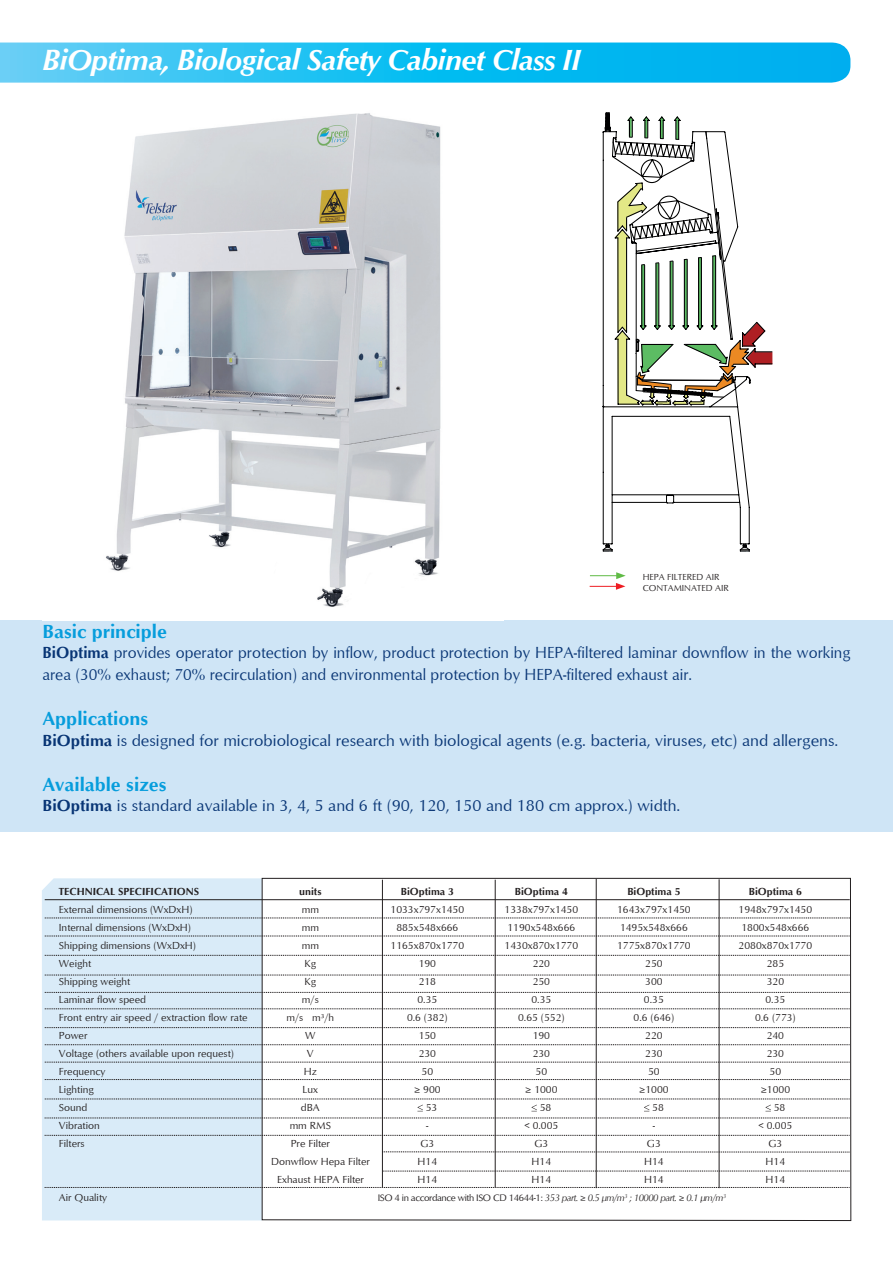
<style>
.page{position:relative;width:893px;height:1263px;background:#fff}
.page>*{position:absolute;margin:0;border:0;box-sizing:border-box;transform-origin:0 0}
.t1{font:italic 700 30px "Optimum";letter-spacing:-.025em;color:#fff}
.t2{font:700 19.5px "Optimum";color:#069ddc}
.t3{font:16.5px/21.6px "Optimum";color:#083575;scale:.95 1}
.t4{font:16.5px "Optimum";color:#083575}
.t5{font:10.5px "Optimum";color:#231f20}
.t6{font:700 10.5px "Optimum";color:#231f20}
.t7{font:9.75px "Optimum";letter-spacing:-.04em;color:#231f20}
.t8{font:9px/10.5px "Optimum";letter-spacing:-.005em;color:#231f20}
.s1{font-weight:700}
.s2{font-family:"Myriad Pro"}
.s3{font-style:italic}
</style>
<div class="page">
<svg style="left:0;top:43px;width:850px;height:40px;background:#1ebef1"></svg>
<div style="left:42px;top:878px;width:219px;height:342px;background:#d9ebf8"></div>
<div style="left:0;top:620px;width:893px;height:212px;background:#cfe5f6"></div>
<svg style="left:590px;top:572px;width:36px;height:18px"></svg>
<img style="left:106px;top:113px;width:335px;height:494px">
<svg style="left:261px;top:877px;width:591px;height:344px"></svg>
<svg style="left:45px;top:1187px;width:805px;height:1px"></svg>
<hr style="left:382px;top:880px;width:1px;height:307px;background:#231f20">
<svg style="left:45px;top:918px;width:806px;height:1px"></svg>
<hr style="left:45px;top:899px;width:805px;height:1px;background:#231f20">
<svg style="left:45px;top:992px;width:805px;height:1px"></svg>
<svg style="left:45px;top:975px;width:805px;height:1px"></svg>
<svg style="left:45px;top:955px;width:805px;height:1px"></svg>
<svg style="left:45px;top:936px;width:805px;height:1px"></svg>
<svg style="left:45px;top:1008px;width:805px;height:1px"></svg>
<svg style="left:45px;top:1027px;width:805px;height:1px"></svg>
<svg style="left:45px;top:1044px;width:805px;height:1px"></svg>
<svg style="left:45px;top:1062px;width:805px;height:1px"></svg>
<svg style="left:45px;top:1079px;width:805px;height:1px"></svg>
<svg style="left:45px;top:1118px;width:805px;height:1px"></svg>
<svg style="left:45px;top:1135px;width:805px;height:1px"></svg>
<svg style="left:383px;top:1151px;width:467px;height:1px"></svg>
<svg style="left:383px;top:1171px;width:467px;height:1px"></svg>
<hr style="left:495px;top:880px;width:1px;height:307px;background:#231f20">
<svg style="left:45px;top:1099px;width:805px;height:12px"></svg>
<hr style="left:596px;top:879px;width:1px;height:309px;background:#231f20">
<hr style="left:719px;top:879px;width:1px;height:309px;background:#231f20">
<svg style="left:602px;top:112px;width:148px;height:440px"></svg>
<svg style="left:602px;top:115px;width:171px;height:293px"></svg>
<h1 class="t1" style="left:43px;top:43px;width:540px">BiOptima, Biological Safety Cabinet Class II</h1>
<p class="t8" style="left:643px;top:572px;width:88px">HEPA FILTERED AIR<br>CONTAMINATED AIR</p>
<h2 class="t2" style="left:43px;top:620px;width:126px">Basic principle</h2>
<h3 class="t3" style="left:43px;top:641px;width:852px"><span class="s1">BiOptima</span> provides operator protection by inflow, product protection by HEPA-filtered laminar downflow in the working area (30% exhaust; 70% recirculation) and environmental protection by HEPA-filtered exhaust air.</h3>
<h2 class="t2" style="left:43px;top:707px;width:107px">Applications</h2>
<h3 class="t4" style="left:43px;top:730px;width:797px"><span class="s1">BiOptima</span> is designed for microbiological research with biological agents (e.g. bacteria, viruses, etc) and allergens.</h3>
<h2 class="t2" style="left:43px;top:773px;width:125px">Available sizes</h2>
<h3 class="t4" style="left:43px;top:795px;width:639px"><span class="s1">BiOptima</span> is standard available in 3, 4, 5 and 6 ft (90, 120, 150 and 180 cm approx.) width.</h3>
<p class="t6" style="left:59px;top:886px;width:142px">TECHNICAL SPECIFICATIONS</p>
<p class="t6" style="left:299px;top:886px;width:24px">units</p>
<p class="t6" style="left:401px;top:886px;width:55px">BiOptima 3</p>
<p class="t6" style="left:515px;top:886px;width:55px">BiOptima 4</p>
<p class="t6" style="left:627px;top:886px;width:55px">BiOptima 5</p>
<p class="t6" style="left:749px;top:886px;width:55px">BiOptima 6</p>
<p class="t5" style="left:59px;top:903px;width:135px">External dimensions (WxDxH)</p>
<p class="t5" style="left:302px;top:903px;width:19px">mm</p>
<p class="t5" style="left:391px;top:903px;width:75px">1033x797x1450</p>
<p class="t5" style="left:505px;top:903px;width:75px">1338x797x1450</p>
<p class="t5" style="left:617px;top:903px;width:75px">1643x797x1450</p>
<p class="t5" style="left:739px;top:903px;width:75px">1948x797x1450</p>
<p class="t5" style="left:59px;top:921px;width:134px">Internal dimensions (WxDxH)</p>
<p class="t5" style="left:302px;top:921px;width:19px">mm</p>
<p class="t5" style="left:396px;top:921px;width:64px">885x548x666</p>
<p class="t5" style="left:507px;top:921px;width:69px">1190x548x666</p>
<p class="t5" style="left:620px;top:921px;width:69px">1495x548x666</p>
<p class="t5" style="left:741px;top:921px;width:69px">1800x548x666</p>
<p class="t5" style="left:59px;top:939px;width:139px">Shipping dimensions (WxDxH)</p>
<p class="t5" style="left:302px;top:939px;width:19px">mm</p>
<p class="t5" style="left:391px;top:939px;width:75px">1165x870x1770</p>
<p class="t5" style="left:505px;top:939px;width:75px">1430x870x1770</p>
<p class="t5" style="left:617px;top:939px;width:75px">1775x870x1770</p>
<p class="t5" style="left:739px;top:939px;width:75px">2080x870x1770</p>
<p class="t5" style="left:59px;top:957px;width:34px">Weight</p>
<p class="t5" style="left:304px;top:957px;width:13px">Kg</p>
<p class="t5" style="left:419px;top:957px;width:19px">190</p>
<p class="t5" style="left:533px;top:957px;width:19px">220</p>
<p class="t5" style="left:645px;top:957px;width:19px">250</p>
<p class="t5" style="left:767px;top:957px;width:19px">285</p>
<p class="t5" style="left:59px;top:975px;width:73px">Shipping weight</p>
<p class="t5" style="left:304px;top:975px;width:13px">Kg</p>
<p class="t5" style="left:419px;top:975px;width:19px">218</p>
<p class="t5" style="left:533px;top:975px;width:19px">250</p>
<p class="t5" style="left:645px;top:975px;width:19px">300</p>
<p class="t5" style="left:767px;top:975px;width:19px">320</p>
<p class="t5" style="left:59px;top:993px;width:89px">Laminar flow speed</p>
<p class="t5" style="left:302px;top:993px;width:18px">m/s</p>
<p class="t5" style="left:417px;top:993px;width:21px">0.35</p>
<p class="t5" style="left:531px;top:993px;width:21px">0.35</p>
<p class="t5" style="left:644px;top:993px;width:21px">0.35</p>
<p class="t5" style="left:765px;top:993px;width:21px">0.35</p>
<p class="t5" style="left:59px;top:1011px;width:190px">Front entry air speed / extraction flow rate</p>
<p class="t5" style="left:287px;top:1011px;width:49px">m/s m³/h</p>
<p class="t5" style="left:407px;top:1011px;width:42px">0.6 (382)</p>
<p class="t5" style="left:518px;top:1011px;width:48px">0.65 (552)</p>
<p class="t5" style="left:634px;top:1011px;width:42px">0.6 (646)</p>
<p class="t5" style="left:755px;top:1011px;width:42px">0.6 (773)</p>
<p class="t5" style="left:59px;top:1029px;width:30px">Power</p>
<p class="t5" style="left:305px;top:1029px;width:12px">W</p>
<p class="t5" style="left:419px;top:1029px;width:19px">150</p>
<p class="t5" style="left:533px;top:1029px;width:19px">190</p>
<p class="t5" style="left:645px;top:1029px;width:19px">220</p>
<p class="t5" style="left:767px;top:1029px;width:19px">240</p>
<p class="t5" style="left:59px;top:1047px;width:177px">Voltage (others available upon request)</p>
<p class="t5" style="left:307px;top:1047px;width:8px">V</p>
<p class="t5" style="left:419px;top:1047px;width:19px">230</p>
<p class="t5" style="left:533px;top:1047px;width:19px">230</p>
<p class="t5" style="left:645px;top:1047px;width:19px">230</p>
<p class="t5" style="left:767px;top:1047px;width:19px">230</p>
<p class="t5" style="left:59px;top:1065px;width:48px">Frequency</p>
<p class="t5" style="left:304px;top:1065px;width:15px">Hz</p>
<p class="t5" style="left:422px;top:1065px;width:13px">50</p>
<p class="t5" style="left:536px;top:1065px;width:13px">50</p>
<p class="t5" style="left:648px;top:1065px;width:13px">50</p>
<p class="t5" style="left:770px;top:1065px;width:13px">50</p>
<p class="t5" style="left:59px;top:1083px;width:36px">Lighting</p>
<p class="t5" style="left:303px;top:1083px;width:17px">Lux</p>
<p class="t5" style="left:414px;top:1083px;width:28px"><span class="s2">≥</span> 900</p>
<p class="t5" style="left:525px;top:1083px;width:34px"><span class="s2">≥</span> 1000</p>
<p class="t5" style="left:639px;top:1083px;width:31px"><span class="s2">≥</span>1000</p>
<p class="t5" style="left:761px;top:1083px;width:31px"><span class="s2">≥</span>1000</p>
<p class="t5" style="left:59px;top:1101px;width:30px">Sound</p>
<p class="t5" style="left:301px;top:1101px;width:20px">dBA</p>
<p class="t5" style="left:426px;top:1101px;width:13px">53</p>
<p class="t5" style="left:540px;top:1101px;width:13px">58</p>
<p class="t5" style="left:652px;top:1101px;width:13px">58</p>
<p class="t5" style="left:774px;top:1101px;width:13px">58</p>
<p class="t5" style="left:59px;top:1119px;width:42px">Vibration</p>
<p class="t5" style="left:290px;top:1119px;width:43px">mm RMS</p>
<p class="t5" style="left:426px;top:1119px;width:4px">-</p>
<p class="t5" style="left:524px;top:1119px;width:35px">&lt; 0.005</p>
<p class="t5" style="left:653px;top:1119px;width:4px">-</p>
<p class="t5" style="left:758px;top:1119px;width:35px">&lt; 0.005</p>
<p class="t5" style="left:59px;top:1137px;width:27px">Filters</p>
<p class="t5" style="left:291px;top:1137px;width:41px">Pre Filter</p>
<p class="t5" style="left:420px;top:1137px;width:15px">G3</p>
<p class="t5" style="left:534px;top:1137px;width:15px">G3</p>
<p class="t5" style="left:647px;top:1137px;width:15px">G3</p>
<p class="t5" style="left:768px;top:1137px;width:15px">G3</p>
<p class="t5" style="left:271px;top:1155px;width:100px">Donwflow Hepa Filter</p>
<p class="t5" style="left:418px;top:1155px;width:21px">H14</p>
<p class="t5" style="left:532px;top:1155px;width:21px">H14</p>
<p class="t5" style="left:644px;top:1155px;width:21px">H14</p>
<p class="t5" style="left:766px;top:1155px;width:21px">H14</p>
<p class="t5" style="left:277px;top:1173px;width:88px">Exhaust HEPA Filter</p>
<p class="t5" style="left:418px;top:1173px;width:21px">H14</p>
<p class="t5" style="left:532px;top:1173px;width:21px">H14</p>
<p class="t5" style="left:644px;top:1173px;width:21px">H14</p>
<p class="t5" style="left:766px;top:1173px;width:21px">H14</p>
<p class="t5" style="left:59px;top:1191px;width:50px">Air Quality</p>
<p class="t7" style="left:378px;top:1192px;width:350px">ISO 4 in accordance with ISO CD 14644-1: <span class="s3">353 part.</span> <span class="s2">≥</span> <span class="s3">0.5 µm/m</span><sup>3</sup> <span class="s3">; 10000 part.</span> <span class="s2">≥</span> <span class="s3">0.1 µm/m</span><sup>3</sup></p>
</div>
